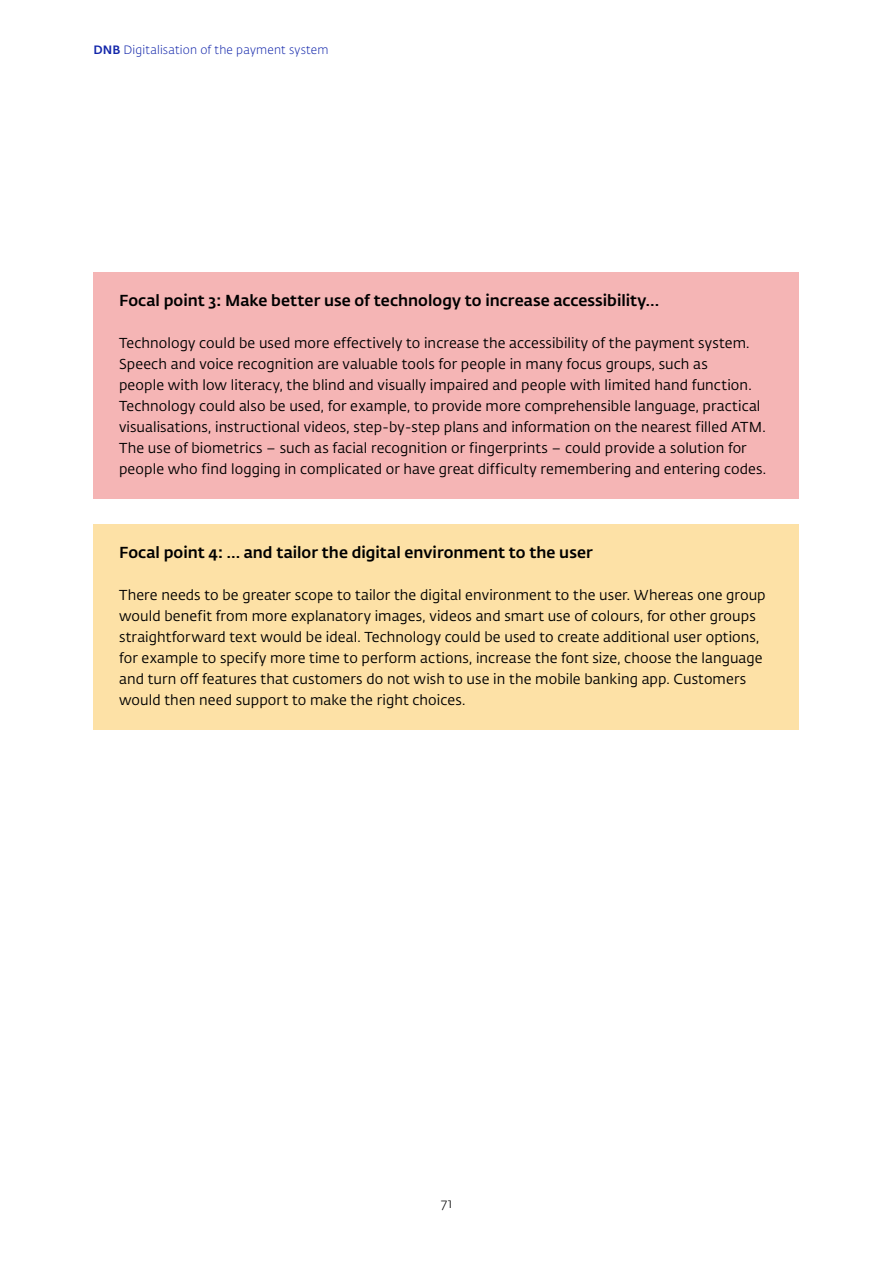
<style>
.page{position:relative;width:893px;height:1263px;background:#fff}
.page>*{position:absolute;margin:0;border:0;box-sizing:border-box;transform-origin:0 0}
.H4_Kader_kopje{font:15.75px "DNB Fedra Medium 2";color:#000}
.P_Kader_broodtekst{font:14.25px/21px "DNB Fedra";letter-spacing:.005em;color:#000}
.t1{font:300 13.5px "DNB Fedra";color:#000}
.t2{font:12px "DNB Fedra Light 2";letter-spacing:.015em;color:#1226aa}
.s1{font-family:"DNB Fedra";font-weight:500}
</style>
<div class="page">
<div style="left:94px;top:272px;width:705px;height:59px;background:#f5b5b5"></div>
<div style="left:94px;top:316px;width:705px;height:182px;background:#f5b5b5"></div>
<div style="left:94px;top:524px;width:705px;height:59px;background:#fde1a6"></div>
<div style="left:94px;top:568px;width:705px;height:161px;background:#fde1a6"></div>
<p class="t2" style="left:94px;top:43px;width:236px"><span class="s1">DNB</span> Digitalisation of the payment system</p>
<h4 class="H4_Kader_kopje" style="left:119px;top:291px;width:542px">Focal point 3: Make better use of technology to increase accessibility…</h4>
<p class="P_Kader_broodtekst" style="left:119px;top:333px;width:649px">Technology could be used more effectively to increase the accessibility of the payment system.<br>Speech and voice recognition are valuable tools for people in many focus groups, such as<br>people with low literacy, the blind and visually impaired and people with limited hand function.<br>Technology could also be used, for example, to provide more comprehensible language, practical visualisations, instructional videos, step-by-step plans and information on the nearest filled ATM.<br>The use of biometrics – such as facial recognition or fingerprints – could provide a solution for people who find logging in complicated or have great difficulty remembering and entering codes.</p>
<h4 class="H4_Kader_kopje" style="left:119px;top:543px;width:475px">Focal point 4: … and tailor the digital environment to the user</h4>
<p class="P_Kader_broodtekst" style="left:119px;top:585px;width:648px">There needs to be greater scope to tailor the digital environment to the user. Whereas one group would benefit from more explanatory images, videos and smart use of colours, for other groups straightforward text would be ideal. Technology could be used to create additional user options, for example to specify more time to perform actions, increase the font size, choose the language and turn off features that customers do not wish to use in the mobile banking app. Customers would then need support to make the right choices.</p>
<p class="t1" style="left:441px;top:1195px;width:13px">71</p>
</div>
